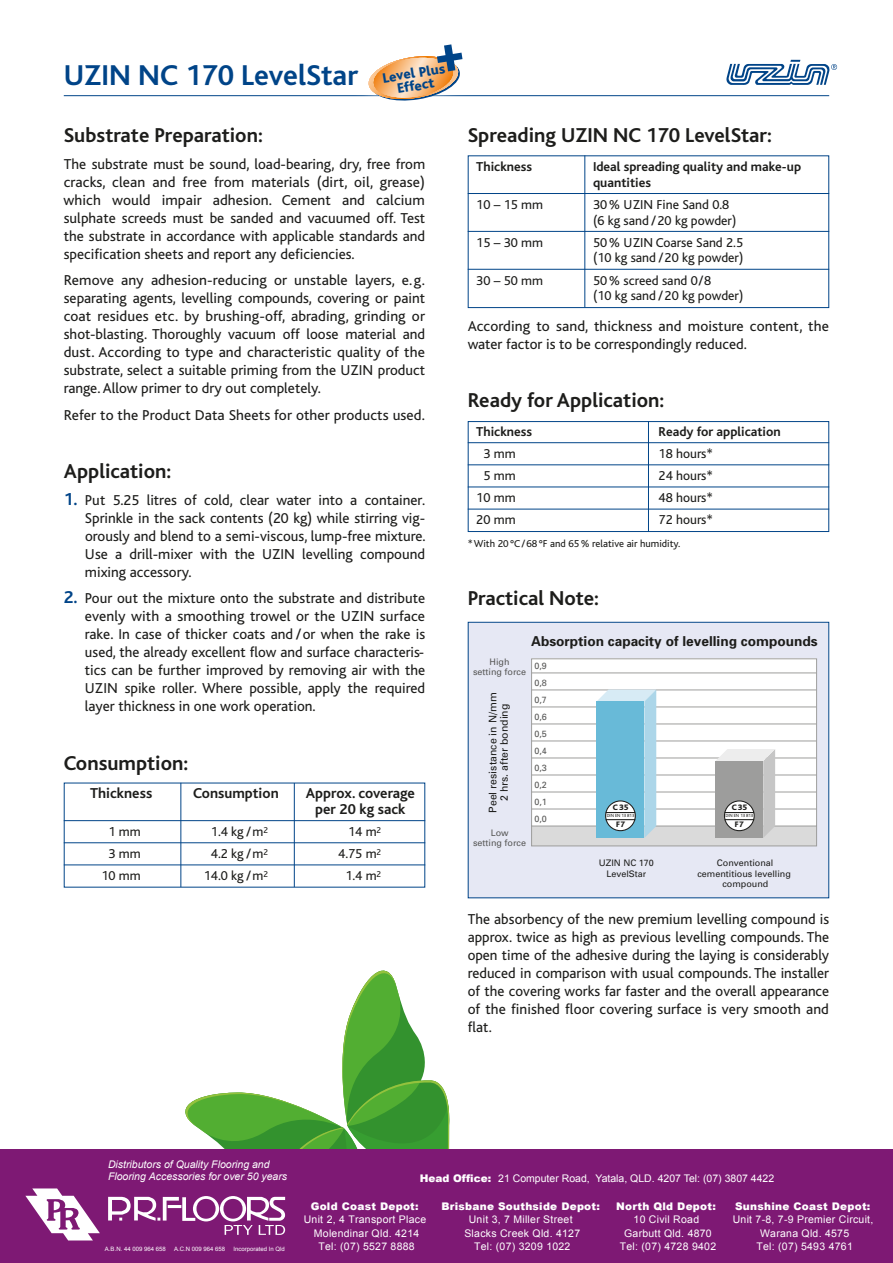
<style>
.page{position:relative;width:893px;height:1263px;background:#fff}
.page>*{position:absolute;margin:0;border:0;box-sizing:border-box;transform-origin:0 0}
.t1{font:700 30px "Bliss";color:#048}
.t2{font:700 21px "Bliss";color:#1d1d1b}
.t3{font:500 21px "Agenda";color:#fff}
.t4{font:15px/18px "Bliss";color:#1d1d1b;text-align:justify}
.t5{font:700 15px/15.8px "Bliss";color:#1d1d1b;text-align:center}
.t6{font:800 14.4px/12.8px "Bliss";color:#048;text-align:center}
.t7{font:700 13.65px "Univers";color:#1d1d1b}
.t8{font:13.5px/15.8px "Bliss";color:#1d1d1b}
.t9{font:700 13.5px/15.8px "Bliss";color:#1d1d1b}
.t10{font:10.5px/13.5px "Arial";letter-spacing:.025em;color:#fff;text-align:center}
.t11{font:900 10.5px "Arial";letter-spacing:.025em;color:#fff}
.t12{font:italic 10.5px/12px "Arial";color:#fff}
.t13{font:10.5px "Arial";color:#fff}
.t14{font:10.5px "Bliss";color:#1d1d1b}
.t15{font:10.5px/11.2px "Univers";color:#1d1d1b;text-align:center}
.t16{font:9px/17px "Univers";color:#575756;text-align:center}
.t17{font:9px/10.5px "Univers";color:#1d1d1b;text-align:center}
.t18{font:800 8.25px/17.1px "Bliss";color:#1d1d1b;text-align:center}
.t19{font:6px "Arial";color:#fff}
.t20{font:4.65px "Bliss";color:#1d1d1b}
.s1{font-weight:700;font-size:18px;color:#048}
.s2{font-weight:900}
</style>
<div class="page">
<svg style="left:726px;top:60px;width:111px;height:25px"></svg>
<hr style="left:64px;top:820px;width:361px;height:1px;background:#048">
<hr style="left:64px;top:842px;width:361px;height:1px;background:#048">
<hr style="left:64px;top:864px;width:361px;height:1px;background:#048">
<hr style="left:468px;top:193px;width:361px;height:1px;background:#048">
<hr style="left:468px;top:231px;width:361px;height:1px;background:#048">
<hr style="left:468px;top:269px;width:361px;height:1px;background:#048">
<hr style="left:468px;top:442px;width:361px;height:1px;background:#048">
<hr style="left:468px;top:464px;width:361px;height:1px;background:#048">
<hr style="left:468px;top:486px;width:361px;height:1px;background:#048">
<hr style="left:468px;top:509px;width:361px;height:1px;background:#048">
<hr style="left:64px;top:95px;width:765px;height:1px;background:#048">
<div style="left:468px;top:155px;width:361px;height:153px;border:1px solid #048"></div>
<hr style="left:584px;top:155px;width:1px;height:152px;background:#048">
<hr style="left:180px;top:783px;width:1px;height:104px;background:#048">
<hr style="left:294px;top:783px;width:1px;height:104px;background:#048">
<div style="left:469px;top:623px;width:359px;height:274px;background:#e6e8f4"></div>
<svg style="left:531px;top:658px;width:286px;height:189px;background:#f3f3f3"></svg>
<svg style="left:597px;top:689px;width:59px;height:149px;background:#86c4dc"></svg>
<svg style="left:715px;top:749px;width:60px;height:89px;background:#b6b6b6"></svg>
<hr style="left:724px;top:812px;width:30px;height:1px;background:#1d1d1b">
<div style="left:468px;top:421px;width:361px;height:111px;border:1px solid #048"></div>
<hr style="left:648px;top:421px;width:1px;height:111px;background:#048">
<img style="left:345px;top:56px;width:141px;height:41px">
<svg style="left:367px;top:44px;width:95px;height:57px"></svg>
<div style="left:0;top:1150px;width:893px;height:113px;background:#7e1974"></div>
<svg style="left:108px;top:971px;width:341px;height:264px"></svg>
<svg style="left:25px;top:1188px;width:75px;height:52px"></svg>
<h1 class="t1" style="left:64px;top:60px;width:296px">UZIN NC 170 LevelStar</h1>
<p class="t6" style="left:382px;top:72px;width:65px;rotate:-9deg">LevelPlus<br>Effect</p>
<h2 class="t2" style="left:64px;top:125px;width:201px">Substrate Preparation:</h2>
<p class="t4" style="left:64px;top:155px;width:363px">The substrate must be sound, load-bearing, dry, free from cracks, clean and free from materials (dirt, oil, grease) which would impair adhesion. Cement and calcium sulphate screeds must be sanded and vacuumed off. Test the substrate in accordance with applicable standards and specification sheets and report any deficiencies.</p>
<p class="t4" style="left:64px;top:272px;width:363px">Remove any adhesion-reducing or unstable layers, e.g. separating agents, levelling compounds, covering or paint coat residues etc. by brushing-off, abrading, grinding or shot-blasting. Thoroughly vacuum off loose material and dust. According to type and characteristic quality of the substrate, select a suitable priming from the UZIN product range. Allow primer to dry out completely.</p>
<p class="t4" style="left:64px;top:406px;width:363px">Refer to the Product Data Sheets for other products used.</p>
<h2 class="t2" style="left:64px;top:460px;width:109px">Application:</h2>
<p class="t4" style="left:85px;top:491px;width:342px;text-indent:-21px"><span class="s1">1.</span> Put 5.25 litres of cold, clear water into a container.<br>Sprinkle in the sack contents (20 kg) while stirring vig&shy;orously and blend to a semi-viscous, lump-free mixture.<br>Use a drill-mixer with the UZIN levelling compound mixing accessory.</p>
<p class="t4" style="left:85px;top:590px;width:342px;text-indent:-21px"><span class="s1">2.</span> Pour out the mixture onto the substrate and distribute evenly with a smoothing trowel or the UZIN surface rake. In case of thicker coats and /or when the rake is used, the already excellent flow and surface characteris&shy;tics can be further improved by removing air with the UZIN spike roller. Where possible, apply the required layer thickness in one work operation.</p>
<h2 class="t2" style="left:64px;top:752px;width:126px">Consumption:</h2>
<p class="t5" style="left:90px;top:786px;width:64px">Thickness</p>
<p class="t5" style="left:193px;top:786px;width:87px">Consumption</p>
<p class="t5" style="left:306px;top:786px;width:111px">Approx. coverage per 20 kg sack</p>
<p class="t8" style="left:109px;top:824px;width:34px">1 mm</p>
<p class="t8" style="left:211px;top:824px;width:59px">1.4 kg /m<sup>2</sup></p>
<p class="t8" style="left:348px;top:824px;width:35px">14 m<sup>2</sup></p>
<p class="t8" style="left:109px;top:846px;width:34px">3 mm</p>
<p class="t8" style="left:211px;top:846px;width:59px">4.2 kg /m<sup>2</sup></p>
<p class="t8" style="left:338px;top:846px;width:44px">4.75 m<sup>2</sup></p>
<p class="t8" style="left:101px;top:868px;width:41px">10 mm</p>
<p class="t8" style="left:204px;top:868px;width:66px">14.0 kg /m<sup>2</sup></p>
<p class="t8" style="left:345px;top:868px;width:37px">1.4 m<sup>2</sup></p>
<h2 class="t2" style="left:468px;top:125px;width:306px">Spreading UZIN NC 170 LevelStar:</h2>
<p class="t9" style="left:476px;top:159px;width:57px">Thickness</p>
<p class="t9" style="left:593px;top:159px;width:210px">Ideal spreading quality and make-up quantities</p>
<p class="t8" style="left:476px;top:197px;width:68px">10 – 15 mm</p>
<p class="t8" style="left:593px;top:197px;width:145px">30% UZIN Fine Sand 0.8 (6 kg sand /20 kg powder)</p>
<p class="t8" style="left:476px;top:235px;width:68px">15 – 30 mm</p>
<p class="t8" style="left:593px;top:235px;width:152px">50% UZIN Coarse Sand 2.5 (10 kg sand /20 kg powder)</p>
<p class="t8" style="left:476px;top:273px;width:68px">30 – 50 mm</p>
<p class="t8" style="left:593px;top:273px;width:152px">50% screed sand 0/8<br>(10 kg sand /20 kg powder)</p>
<p class="t4" style="left:468px;top:317px;width:363px">According to sand, thickness and moisture content, the water factor is to be correspondingly reduced.</p>
<h2 class="t2" style="left:468px;top:390px;width:198px">Ready for Application:</h2>
<p class="t9" style="left:476px;top:424px;width:57px">Thickness</p>
<p class="t9" style="left:659px;top:424px;width:124px">Ready for application</p>
<p class="t8" style="left:483px;top:446px;width:34px">3 mm</p>
<p class="t8" style="left:659px;top:446px;width:56px">18 hours*</p>
<p class="t8" style="left:483px;top:468px;width:34px">5 mm</p>
<p class="t8" style="left:659px;top:468px;width:56px">24 hours*</p>
<p class="t8" style="left:476px;top:490px;width:41px">10 mm</p>
<p class="t8" style="left:659px;top:490px;width:56px">48 hours*</p>
<p class="t8" style="left:476px;top:512px;width:41px">20 mm</p>
<p class="t8" style="left:659px;top:512px;width:56px">72 hours*</p>
<p class="t14" style="left:468px;top:538px;width:214px">*With 20 °C/68 °F and 65% relative air humidity.</p>
<h2 class="t2" style="left:468px;top:587px;width:133px">Practical Note:</h2>
<p class="t7" style="left:531px;top:632px;width:288px">Absorption capacity of levelling compounds</p>
<p class="t16" style="left:473px;top:657px;width:54px;line-height:9.8px">High<br>setting force</p>
<p class="t15" style="left:487px;top:813px;width:122px;rotate:-90deg">Peel resistance in N/mm<br>2 hrs. after bonding</p>
<p class="t16" style="left:473px;top:828px;width:54px;line-height:9.8px">Low<br>setting force</p>
<p class="t16" style="left:534px;top:657px;width:14px;text-align:justify">0,9<br>0,8<br>0,7<br>0,6<br>0,5<br>0,4<br>0,3<br>0,2<br>0,1<br>0,0</p>
<p class="t20" style="left:607px;top:813px;width:29px">DIN EN 13 813</p>
<p class="t18" style="left:732px;top:799px;width:17px">C35<br>F7</p>
<p class="t18" style="left:613px;top:799px;width:17px">C35<br>F7</p>
<p class="t20" style="left:726px;top:813px;width:29px">DIN EN 13 813</p>
<p class="t17" style="left:599px;top:858px;width:57px">UZIN NC 170<br>LevelStar</p>
<p class="t17" style="left:697px;top:858px;width:95px">Conventional cementitious levelling compound</p>
<p class="t4" style="left:468px;top:910px;width:363px">The absorbency of the new premium levelling compound is approx. twice as high as previous levelling compounds. The open time of the adhesive during the laying is considerably reduced in comparison with usual compounds. The installer of the covering works far faster and the overall appearance of the finished floor covering surface is very smooth and flat.</p>
<p class="t12" style="left:108px;top:1159px;width:181px">Distributors of Quality Flooring and<br>Flooring Accessories for over 50 years</p>
<p class="t13" style="left:420px;top:1172px;width:356px"><span class="s2">Head Office:</span> 21 Computer Road, Yatala, QLD. 4207 Tel: (07) 3807 4422</p>
<h2 class="t3" style="left:493px;top:1187px;width:185px">Intelligent Resources.</h2>
<p class="t11" style="left:311px;top:1198px;width:110px">Gold Coast Depot:</p>
<p class="t10" style="left:304px;top:1213px;width:124px">Unit 2, 4 Transport Place<br>Molendinar Qld. 4214<br>Tel: (07) 5527 8888</p>
<p class="t11" style="left:616px;top:1198px;width:101px">North Qld Depot:</p>
<p class="t10" style="left:620px;top:1213px;width:98px">10 Civil Road<br>Garbutt Qld. 4870<br>Tel: (07) 4728 9402</p>
<p class="t11" style="left:441px;top:1198px;width:160px">Brisbane Southside Depot:</p>
<p class="t10" style="left:464px;top:1213px;width:117px">Unit 3, 7 Miller Street<br>Slacks Creek Qld. 4127</p>
<p class="t19" style="left:105px;top:1245px;width:62px">A.B.N. 44 009 964 658</p>
<p class="t19" style="left:174px;top:1245px;width:53px">A.C.N 009 964 658</p>
<p class="t19" style="left:233px;top:1245px;width:53px">Incorporated In Qld</p>
<p class="t10" style="left:474px;top:1240px;width:98px">Tel: (07) 3209 1022</p>
<p class="t11" style="left:735px;top:1198px;width:137px">Sunshine Coast Depot:</p>
<p class="t10" style="left:733px;top:1213px;width:142px">Unit 7-8, 7-9 Premier Circuit,<br>Warana Qld. 4575<br>Tel: (07) 5493 4761</p>
</div>
